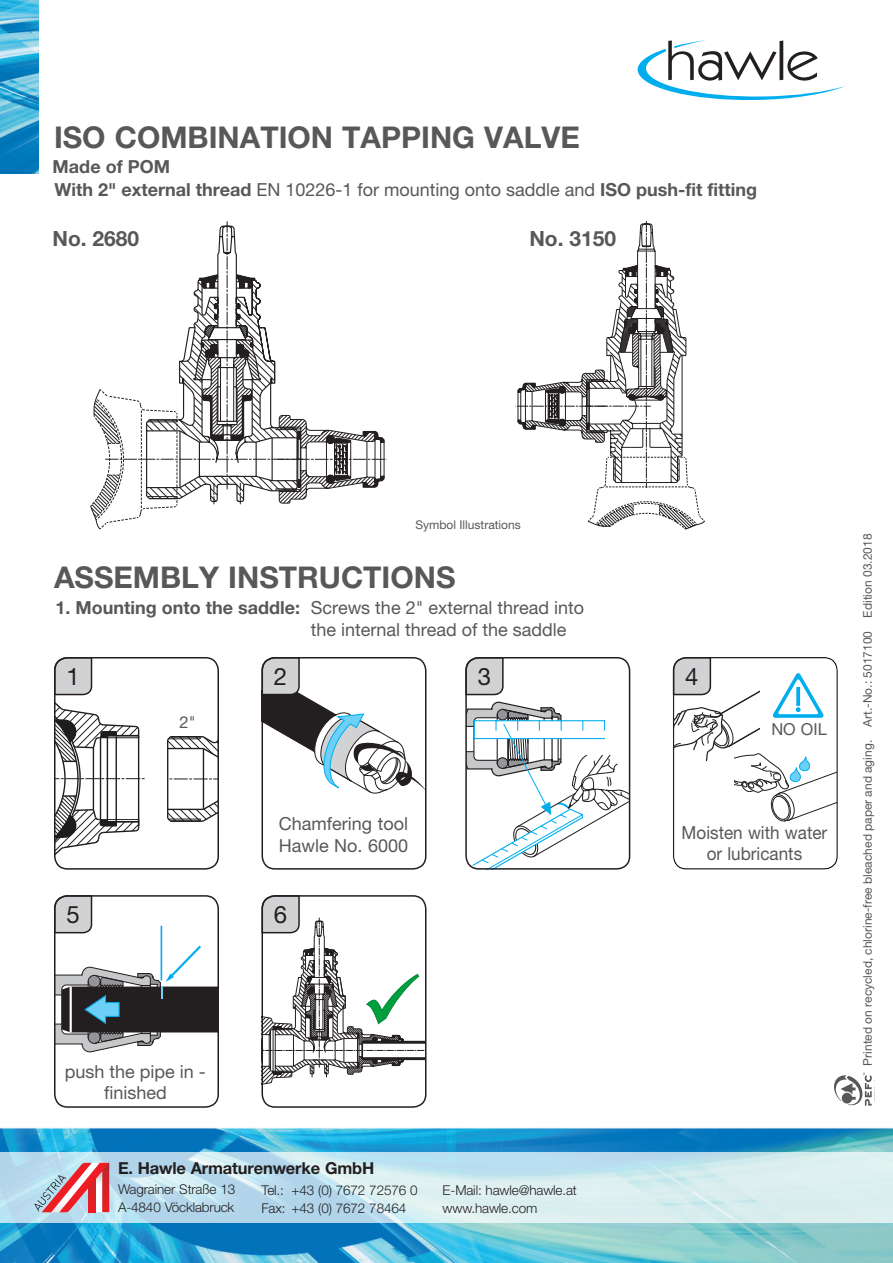
<style>
.page{position:relative;width:893px;height:1263px;background:#fff}
.page>*{position:absolute;margin:0;border:0;box-sizing:border-box;transform-origin:0 0}
.t1{font:700 30px "Helvetica Neue LT Pro";color:#57585a}
.t2{font:24px "Helvetica Neue LT Pro";color:#231f20}
.Titel_3{font:700 21px "Helvetica Neue LT Pro";color:#57585a}
.Titel_3-2{font:18px/21.8px "Helvetica Neue LT Pro";color:#57585a}
.Titel_3-3{font:700 18px "Helvetica Neue LT Pro";color:#57585a}
.Titel_3-4{font:18px/21.3px "Helvetica Neue LT Pro";color:#57585a;text-align:center;scale:.95 1}
.Titel_2{font:700 18px "Helvetica Neue LT Pro";letter-spacing:.005em;color:#57585a}
.t3{font:700 16.5px "Helvetica Neue LT Pro";letter-spacing:-.01em;color:#231f20}
.t4{font:16.5px "Helvetica Neue LT Pro";color:#57585a}
.t5{font:300 13.5px/18px "Helvetica Neue LT Pro";letter-spacing:-.01em;color:#231f20}
.Titel_3-5{font:12px "Helvetica Neue LT Pro";color:#57585a}
.s1{font-weight:400}
.s2{font-weight:700}
</style>
<div class="page">
<img style="left:0;top:1127px;width:893px;height:136px">
<svg style="left:0;top:1152px;width:893px;height:70px;background:#cbe6ee"></svg>
<img style="left:0;top:0;width:38px;height:173px">
<svg style="left:637px;top:40px;width:208px;height:61px"></svg>
<svg style="left:34px;top:1163px;width:75px;height:49px;background:#d2949e"></svg>
<svg style="left:834px;top:1073px;width:38px;height:32px"></svg>
<hr style="left:161px;top:926px;width:1px;height:54px;background:#00aeef">
<svg style="left:57px;top:943px;width:159px;height:109px"></svg>
<svg style="left:468px;top:702px;width:161px;height:165px"></svg>
<svg style="left:90px;top:225px;width:297px;height:304px"></svg>
<svg style="left:517px;top:221px;width:188px;height:308px"></svg>
<hr style="left:167px;top:739px;width:1px;height:40px;background:#1d1d1b">
<svg style="left:167px;top:777px;width:49px;height:45px"></svg>
<svg style="left:167px;top:736px;width:49px;height:26px"></svg>
<hr style="left:170px;top:736px;width:30px;height:1px;background:#1d1d1b">
<hr style="left:170px;top:820px;width:30px;height:2px;background:#1d1d1b">
<hr style="left:203px;top:748px;width:1px;height:61px;background:#1d1d1b">
<svg style="left:54px;top:657px;width:91px;height:197px"></svg>
<svg style="left:466px;top:658px;width:38px;height:38px"></svg>
<div style="left:54px;top:657px;width:165px;height:213px;border:2px solid #231f20;border-radius:13px"></div>
<div style="left:465px;top:657px;width:165px;height:213px;border:2px solid #231f20;border-radius:13px"></div>
<svg style="left:264px;top:657px;width:163px;height:137px"></svg>
<div style="left:261px;top:657px;width:165px;height:213px;border:2px solid #231f20;border-radius:13px"></div>
<svg style="left:673px;top:657px;width:165px;height:213px"></svg>
<svg style="left:54px;top:896px;width:39px;height:38px"></svg>
<div style="left:54px;top:895px;width:165px;height:213px;border:2px solid #231f20;border-radius:13px"></div>
<svg style="left:264px;top:895px;width:162px;height:190px"></svg>
<div style="left:261px;top:895px;width:165px;height:213px;border:2px solid #231f20;border-radius:13px"></div>
<p class="t1" style="left:54px;top:118px;width:527px">ISO COMBINATION TAPPING VALVE</p>
<p class="Titel_2" style="left:52px;top:156px;width:119px">Made of POM</p>
<p class="Titel_3-3" style="left:54px;top:178px;width:704px">With 2" external thread <span class="s1">EN 10226-1 for mounting onto saddle and</span> ISO push-fit fitting</p>
<p class="Titel_3" style="left:52px;top:226px;width:88px">No. 2680</p>
<p class="Titel_3" style="left:529px;top:226px;width:88px">No. 3150</p>
<p class="Titel_3-5" style="left:415px;top:518px;width:107px">Symbol Illustrations</p>
<p class="t1" style="left:54px;top:559px;width:403px">ASSEMBLY INSTRUCTIONS</p>
<p class="Titel_3-2" style="left:311px;top:597px;width:275px;text-indent:-255px"><span class="s2">1. Mounting onto the saddle:</span> Screws the 2" external thread into the internal thread of the saddle</p>
<p class="t2" style="left:66px;top:662px;width:15px">1</p>
<p class="t2" style="left:274px;top:662px;width:15px">2</p>
<p class="t2" style="left:478px;top:662px;width:15px">3</p>
<p class="t2" style="left:685px;top:662px;width:15px">4</p>
<p class="t4" style="left:180px;top:713px;width:18px">2"</p>
<p class="t4" style="left:771px;top:719px;width:57px">NO OIL</p>
<p class="Titel_3-2" style="left:279px;top:813px;width:131px">Chamfering tool<br>Hawle No. 6000</p>
<p class="t2" style="left:66px;top:900px;width:15px">5</p>
<p class="t2" style="left:274px;top:900px;width:15px">6</p>
<p class="Titel_3-2" style="left:65px;top:1061px;width:143px;line-height:21px;text-align:center">push the pipe in - finished</p>
<p class="t3" style="left:118px;top:1158px;width:258px">E. Hawle Armaturenwerke GmbH</p>
<p class="t5" style="left:118px;top:1179px;width:119px">Wagrainer Straße 13<br>A-4840 Vöcklabruck</p>
<p class="t5" style="left:261px;top:1180px;width:158px">Tel.: +43 (0) 7672 72576 0<br>Fax: +43 (0) 7672 78464</p>
<p class="t5" style="left:443px;top:1180px;width:136px">E-Mail: hawle@hawle.at www.hawle.com</p>
<p class="Titel_3-4" style="left:682px;top:821px;width:155px">Moisten with water or lubricants</p>
<p class="Titel_3-5" style="left:860px;top:1065px;width:533px;rotate:-90deg">Printed on recycled, chlorine-free bleached paper and aging. Art.-No.: 5017100 Edition 03.2018</p>
</div>
